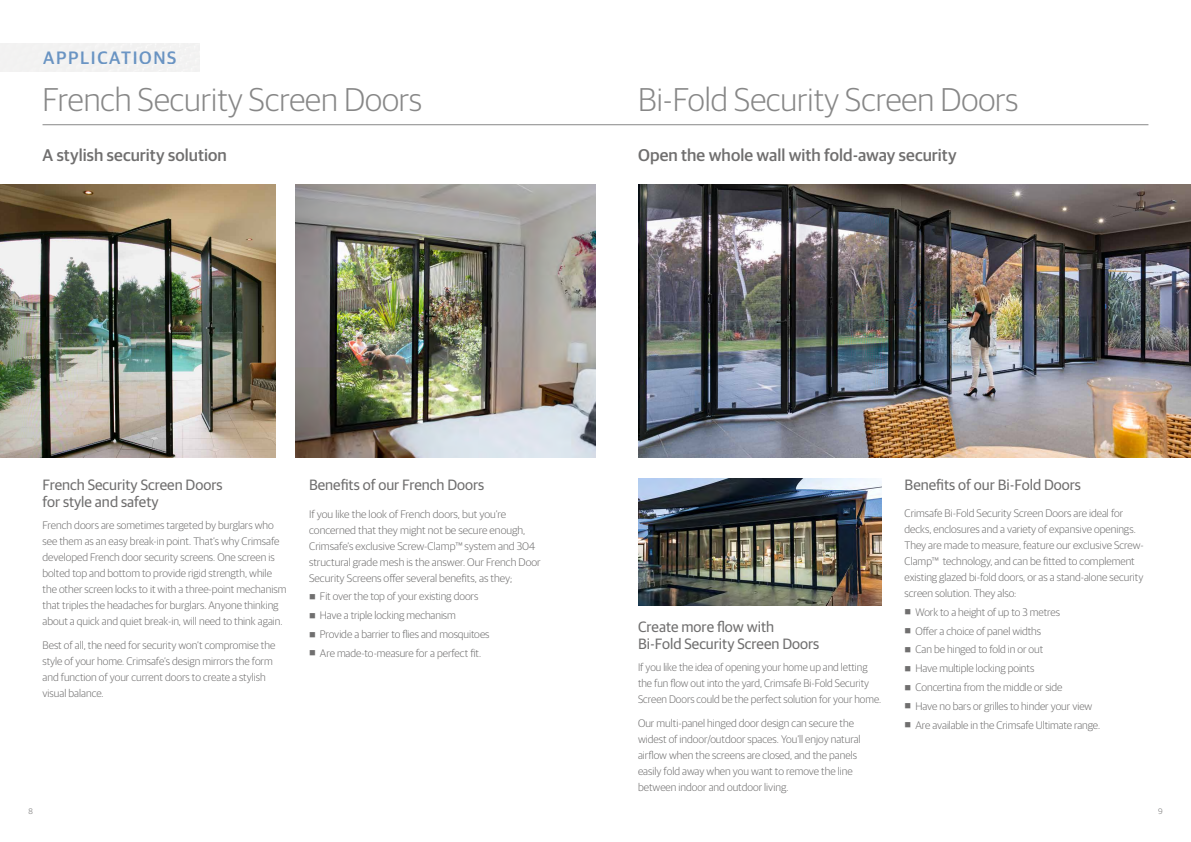
<style>
.page{position:relative;width:1191px;height:842px;background:#fff}
.page>*{position:absolute;margin:0;border:0;box-sizing:border-box;transform-origin:0 0}
.t1{font:300 33px "Guardian Sans";color:#878787}
.t2{font:500 18px "Guardian Sans";letter-spacing:.09em;color:#709dcf}
.t3{font:500 17px "Guardian Sans";color:#706f6f}
.t4{font:15px/17px "Guardian Sans";color:#706f6f}
.t5{font:300 11px/16px "Guardian Sans";color:#706f6f}
.t6{font:300 8px "Guardian Sans";color:#706f6f}
</style>
<div class="page">
<img style="left:638px;top:184px;width:553px;height:274px">
<img style="left:0;top:184px;width:275px;height:274px">
<img style="left:295px;top:184px;width:300px;height:274px">
<hr style="left:43px;top:125px;width:1105px;height:1px;background:#878787">
<img style="left:638px;top:478px;width:243px;height:128px">
<h2 class="t2" style="left:43px;top:44px;width:135px">APPLICATIONS</h2>
<h1 class="t1" style="left:43px;top:77px;width:381px">French Security Screen Doors</h1>
<h1 class="t1" style="left:638px;top:77px;width:382px">Bi-Fold Security Screen Doors</h1>
<h3 class="t3" style="left:43px;top:143px;width:186px">A stylish security solution</h3>
<h3 class="t3" style="left:638px;top:143px;width:320px">Open the whole wall with fold-away security</h3>
<h3 class="t4" style="left:43px;top:475px;width:181px">French Security Screen Doors for style and safety</h3>
<p class="t5" style="left:43px;top:516px;width:245px">French doors are sometimes targeted by burglars who see them as an easy break-in point. That’s why Crimsafe developed French door security screens. One screen is bolted top and bottom to provide rigid strength, while the other screen locks to it with a three-point mechanism that triples the headaches for burglars. Anyone thinking about a quick and quiet break-in, will need to think again.</p>
<p class="t5" style="left:43px;top:637px;width:234px">Best of all, the need for security won’t compromise the style of your home. Crimsafe’s design mirrors the form and function of your current doors to create a stylish visual balance.</p>
<h3 class="t4" style="left:309px;top:475px;width:177px">Benefits of our French Doors</h3>
<p class="t5" style="left:309px;top:505px;width:233px">If you like the look of French doors, but you’re concerned that they might not be secure enough, Crimsafe’s exclusive Screw-Clamp™ system and 304 structural grade mesh is the answer. Our French Door Security Screens offer several benefits, as they;</p>
<p class="t5" style="left:309px;top:588px;width:171px">■ Fit over the top of your existing doors</p>
<p class="t5" style="left:309px;top:607px;width:148px">■ Have a triple locking mechanism</p>
<p class="t5" style="left:309px;top:625px;width:182px">■ Provide a barrier to flies and mosquitoes</p>
<p class="t5" style="left:309px;top:644px;width:173px">■ Are made-to-measure for a perfect fit.</p>
<h3 class="t4" style="left:638px;top:617px;width:183px">Create more flow with<br>Bi-Fold Security Screen Doors</h3>
<p class="t5" style="left:638px;top:658px;width:245px">If you like the idea of opening your home up and letting the fun flow out into the yard, Crimsafe Bi-Fold Security<br>Screen Doors could be the perfect solution for your home.</p>
<p class="t5" style="left:638px;top:714px;width:224px">Our multi-panel hinged door design can secure the widest of indoor/outdoor spaces. You’ll enjoy natural airflow when the screens are closed, and the panels easily fold away when you want to remove the line between indoor and outdoor living.</p>
<h3 class="t4" style="left:904px;top:475px;width:178px">Benefits of our Bi-Fold Doors</h3>
<p class="t5" style="left:904px;top:504px;width:241px">Crimsafe Bi-Fold Security Screen Doors are ideal for decks, enclosures and a variety of expansive openings.<br>They are made to measure, feature our exclusive Screw-Clamp™ technology, and can be fitted to complement existing glazed bi-fold doors, or as a stand-alone security screen solution. They also:</p>
<p class="t5" style="left:904px;top:603px;width:157px">■ Work to a height of up to 3 metres</p>
<p class="t5" style="left:904px;top:622px;width:138px">■ Offer a choice of panel widths</p>
<p class="t5" style="left:904px;top:641px;width:140px">■ Can be hinged to fold in or out</p>
<p class="t5" style="left:904px;top:660px;width:131px">■ Have multiple locking points</p>
<p class="t5" style="left:904px;top:678px;width:159px">■ Concertina from the middle or side</p>
<p class="t5" style="left:904px;top:697px;width:189px">■ Have no bars or grilles to hinder your view</p>
<p class="t5" style="left:904px;top:716px;width:197px">■ Are available in the Crimsafe Ultimate range.</p>
<p class="t6" style="left:28px;top:805px;width:6px">8</p>
<p class="t6" style="left:1158px;top:805px;width:6px">9</p>
</div>
